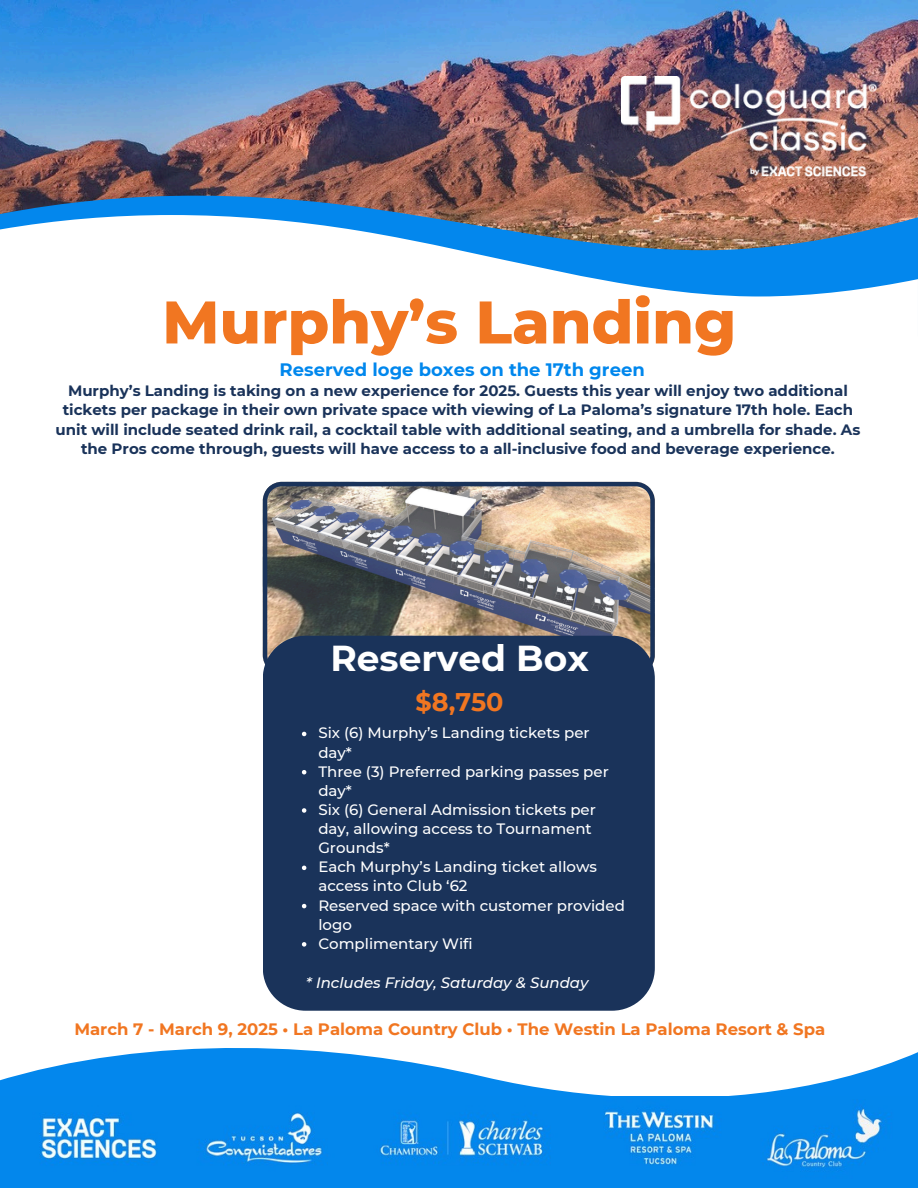
<style>
.page{position:relative;width:918px;height:1188px;background:#fff}
.page>*{position:absolute;margin:0;border:0;box-sizing:border-box;transform-origin:0 0}
.t1{font:800 60px "Montserrat";color:#f17621}
.t2{font:700 36px "Montserrat";color:#fff}
.t3{font:700 25.5px "Montserrat";color:#f17621}
.t4{font:700 18px "Montserrat";color:#0087ed}
.t5{font:700 16.5px "Montserrat";color:#f17621}
.t6{font:700 15px/19.2px "Montserrat";color:#1a335a;text-align:center}
.t7{font:500 15px/19.2px "Montserrat";color:#fff}
.t8{font:italic 500 15px "Montserrat";color:#fff}
</style>
<div class="page">
<img style="left:0;top:0;width:918px;height:196px">
<svg style="left:0;top:1048px;width:918px;height:48px;fill:#0387ed"></svg>
<svg style="left:0;top:196px;width:918px;height:19px;background:#6e6f81"></svg>
<svg style="left:0;top:215px;width:918px;height:284px"></svg>
<img style="left:621px;top:77px;width:256px;height:100px">
<img style="left:0;top:1096px;width:918px;height:92px">
<img style="left:263px;top:482px;width:391px;height:154px">
<div style="left:263px;top:636px;width:392px;height:375px;background:#1a335a"></div>
<svg style="left:302px;top:732px;width:4px;height:4px"></svg>
<svg style="left:302px;top:770px;width:4px;height:4px"></svg>
<svg style="left:302px;top:808px;width:4px;height:5px"></svg>
<svg style="left:302px;top:866px;width:4px;height:4px"></svg>
<svg style="left:302px;top:904px;width:4px;height:4px"></svg>
<svg style="left:302px;top:942px;width:4px;height:5px"></svg>
<h1 class="t1" style="left:162px;top:285px;width:575px">Murphy’s Landing</h1>
<h4 class="t6" style="left:56px;top:381px;width:806px">Murphy’s Landing is taking on a new experience for 2025. Guests this year will enjoy two additional tickets per package in their own private space with viewing of La Paloma’s signature 17th hole. Each unit will include seated drink rail, a cocktail table with additional seating, and a umbrella for shade. As the Pros come through, guests will have access to a all-inclusive food and beverage experience.</h4>
<p class="t4" style="left:280px;top:359px;width:367px">Reserved loge boxes on the 17th green</p>
<p class="t2" style="left:330px;top:636px;width:260px">Reserved Box</p>
<p class="t3" style="left:416px;top:686px;width:90px">$8,750</p>
<h2 class="t7" style="left:318px;top:723px;width:273px">Six (6) Murphy’s Landing tickets per day*</h2>
<h4 class="t7" style="left:318px;top:762px;width:292px">Three (3) Preferred parking passes per day*</h4>
<p class="t7" style="left:318px;top:800px;width:279px">Six (6) General Admission tickets per day, allowing access to Tournament<br>Grounds*</p>
<p class="t7" style="left:318px;top:857px;width:280px">Each Murphy’s Landing ticket allows access into Club ‘62</p>
<p class="t7" style="left:318px;top:896px;width:308px">Reserved space with customer provided logo</p>
<p class="t7" style="left:318px;top:934px;width:156px">Complimentary Wifi</p>
<h3 class="t8" style="left:306px;top:973px;width:284px">* Includes Friday, Saturday &amp; Sunday</h3>
<p class="t5" style="left:74px;top:1019px;width:752px">March 7 - March 9, 2025 • La Paloma Country Club • The Westin La Paloma Resort &amp; Spa</p>
</div>
